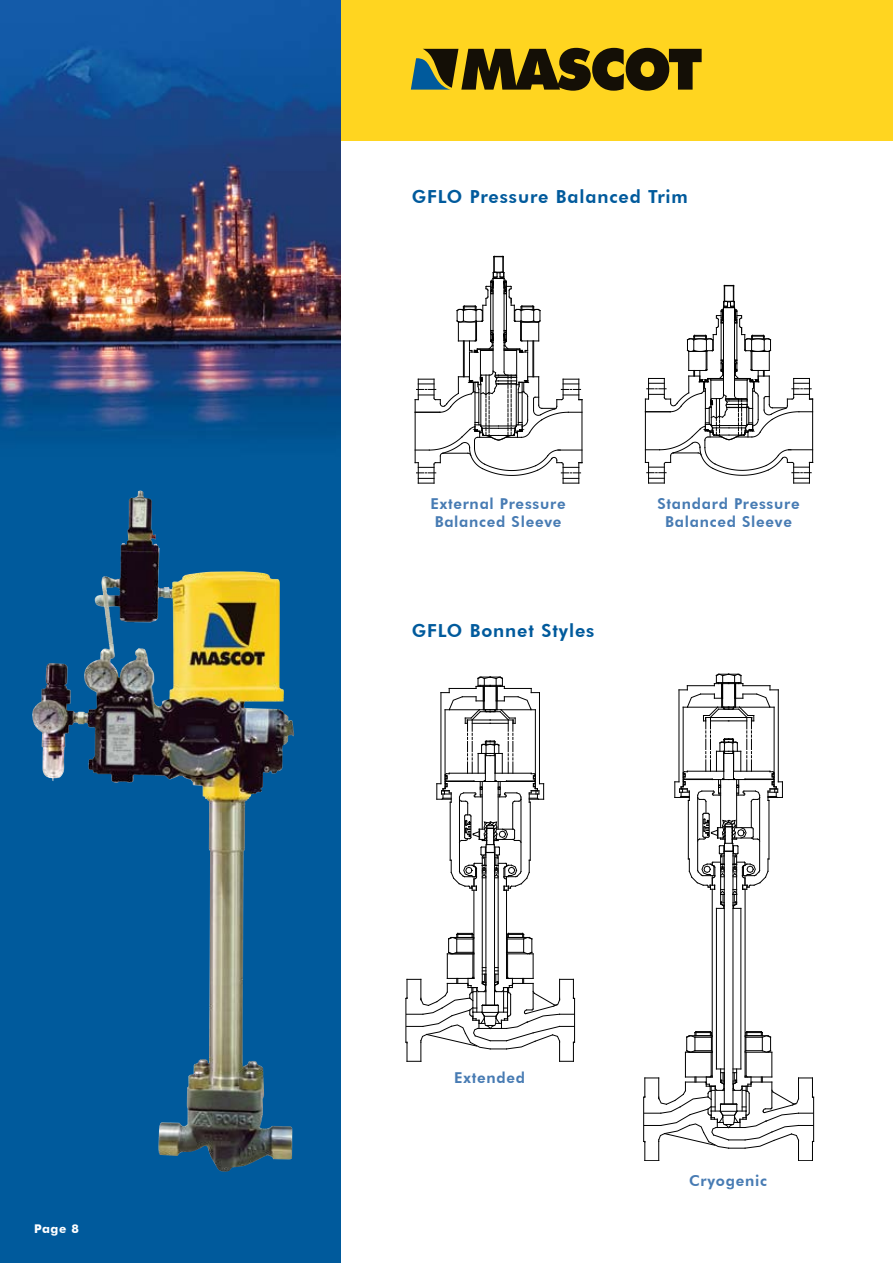
<style>
.page{position:relative;width:893px;height:1263px;background:#fff}
.page>*{position:absolute;margin:0;border:0;box-sizing:border-box;transform-origin:0 0}
.t1{font:800 18px "Futura BT";letter-spacing:.05em;color:#005a9c}
.t2{font:800 15px/18px "Futura BT";letter-spacing:.05em;color:#477bb3}
.t3{font:700 12px "Futura BT";color:#fff}
</style>
<div class="page">
<div style="left:0;top:0;width:893px;height:140px;background:#ffd520"></div>
<svg style="left:411px;top:48px;width:291px;height:43px"></svg>
<hr style="left:506px;top:890px;width:1px;height:88px;background:#000">
<hr style="left:474px;top:890px;width:1px;height:88px;background:#000">
<hr style="left:498px;top:858px;width:1px;height:125px;background:#000">
<svg style="left:437px;top:676px;width:107px;height:215px"></svg>
<hr style="left:482px;top:858px;width:1px;height:125px;background:#000">
<hr style="left:486px;top:852px;width:1px;height:153px;background:#000">
<hr style="left:494px;top:852px;width:1px;height:153px;background:#000">
<svg style="left:406px;top:933px;width:169px;height:129px"></svg>
<hr style="left:745px;top:889px;width:1px;height:188px;background:#000">
<hr style="left:712px;top:889px;width:1px;height:188px;background:#000">
<hr style="left:724px;top:851px;width:1px;height:253px;background:#000">
<hr style="left:733px;top:851px;width:1px;height:253px;background:#000">
<hr style="left:643px;top:1097px;width:1px;height:44px;background:#000">
<hr style="left:716px;top:908px;width:1px;height:161px;background:#000">
<hr style="left:741px;top:908px;width:1px;height:161px;background:#000">
<svg style="left:674px;top:674px;width:109px;height:235px"></svg>
<svg style="left:644px;top:1031px;width:170px;height:130px"></svg>
<svg style="left:0;top:459px;width:340px;height:804px;background:#17608f"></svg>
<img style="left:31px;top:490px;width:162px;height:295px">
<hr style="left:582px;top:400px;width:1px;height:63px;background:#000">
<svg style="left:415px;top:256px;width:167px;height:228px"></svg>
<svg style="left:645px;top:285px;width:168px;height:199px"></svg>
<img style="left:0;top:0;width:340px;height:459px">
<p class="t3" style="left:34px;top:1221px;width:46px">Page 8</p>
<p class="t1" style="left:412px;top:185px;width:278px">GFLO Pressure Balanced Trim</p>
<p class="t2" style="left:430px;top:495px;width:137px">External Pressure<br>Balanced Sleeve</p>
<p class="t2" style="left:657px;top:495px;width:144px;text-align:center">Standard Pressure<br>Balanced Sleeve</p>
<p class="t1" style="left:412px;top:619px;width:184px">GFLO Bonnet Styles</p>
<p class="t2" style="left:454px;top:1068px;width:72px">Extended</p>
<p class="t2" style="left:689px;top:1171px;width:79px">Cryogenic</p>
</div>
